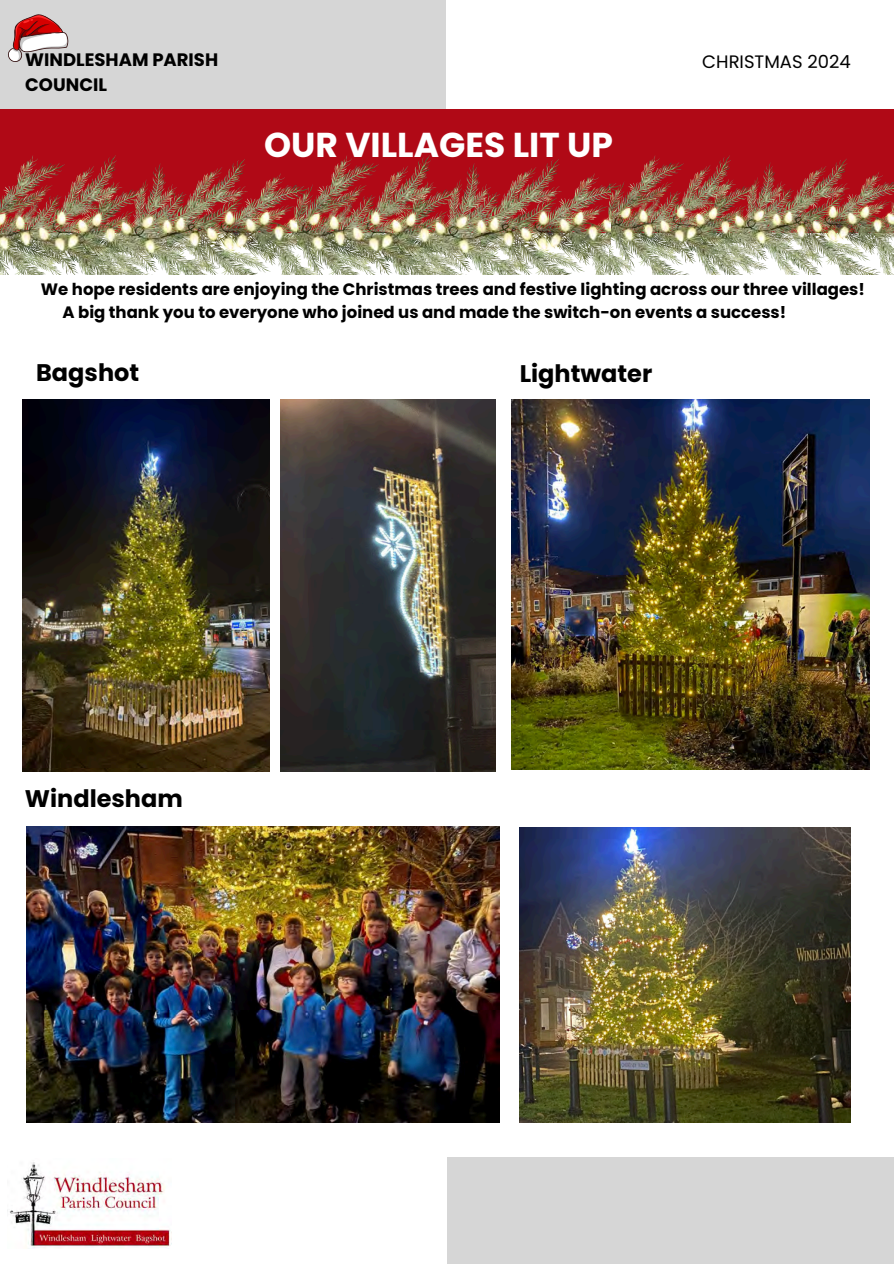
<style>
.page{position:relative;width:894px;height:1264px;background:#fff}
.page>*{position:absolute;margin:0;border:0;box-sizing:border-box;transform-origin:0 0}
.t1{font:700 34.5px "Poppins";color:#fff}
.t2{font:700 24px "Poppins";color:#000}
.t3{font:700 18px/24.8px "Poppins";color:#000}
.t4{font:18px "Poppins";color:#000}
.t5{font:700 16.5px "Poppins";color:#000}
</style>
<div class="page">
<div style="left:0;top:109px;width:893px;height:124px;background:#b00916"></div>
<div style="left:0;top:0;width:446px;height:109px;background:#d6d6d6"></div>
<div style="left:446px;top:1157px;width:447px;height:106px;background:#d6d6d6"></div>
<img style="left:9px;top:1162px;width:162px;height:86px">
<svg style="left:8px;top:14px;width:61px;height:48px"></svg>
<img style="left:0;top:155px;width:893px;height:119px">
<img style="left:511px;top:399px;width:358px;height:370px">
<img style="left:26px;top:826px;width:473px;height:296px">
<img style="left:519px;top:827px;width:331px;height:295px">
<img style="left:280px;top:399px;width:215px;height:372px">
<img style="left:23px;top:399px;width:246px;height:372px">
<p class="t3" style="left:25px;top:48px;width:194px">WINDLESHAM PARISH<br>COUNCIL</p>
<h3 class="t1" style="left:264px;top:120px;width:350px">OUR VILLAGES LIT UP</h3>
<h4 class="t4" style="left:702px;top:49px;width:150px">CHRISTMAS 2024</h4>
<p class="t5" style="left:41px;top:278px;width:825px">We hope residents are enjoying the Christmas trees and festive lighting across our three villages!</p>
<p class="t5" style="left:62px;top:301px;width:725px">A big thank you to everyone who joined us and made the switch-on events a success!</p>
<p class="t2" style="left:36px;top:356px;width:104px">Bagshot</p>
<p class="t2" style="left:25px;top:781px;width:159px">Windlesham</p>
<h1 class="t2" style="left:519px;top:357px;width:134px">Lightwater</h1>
</div>
